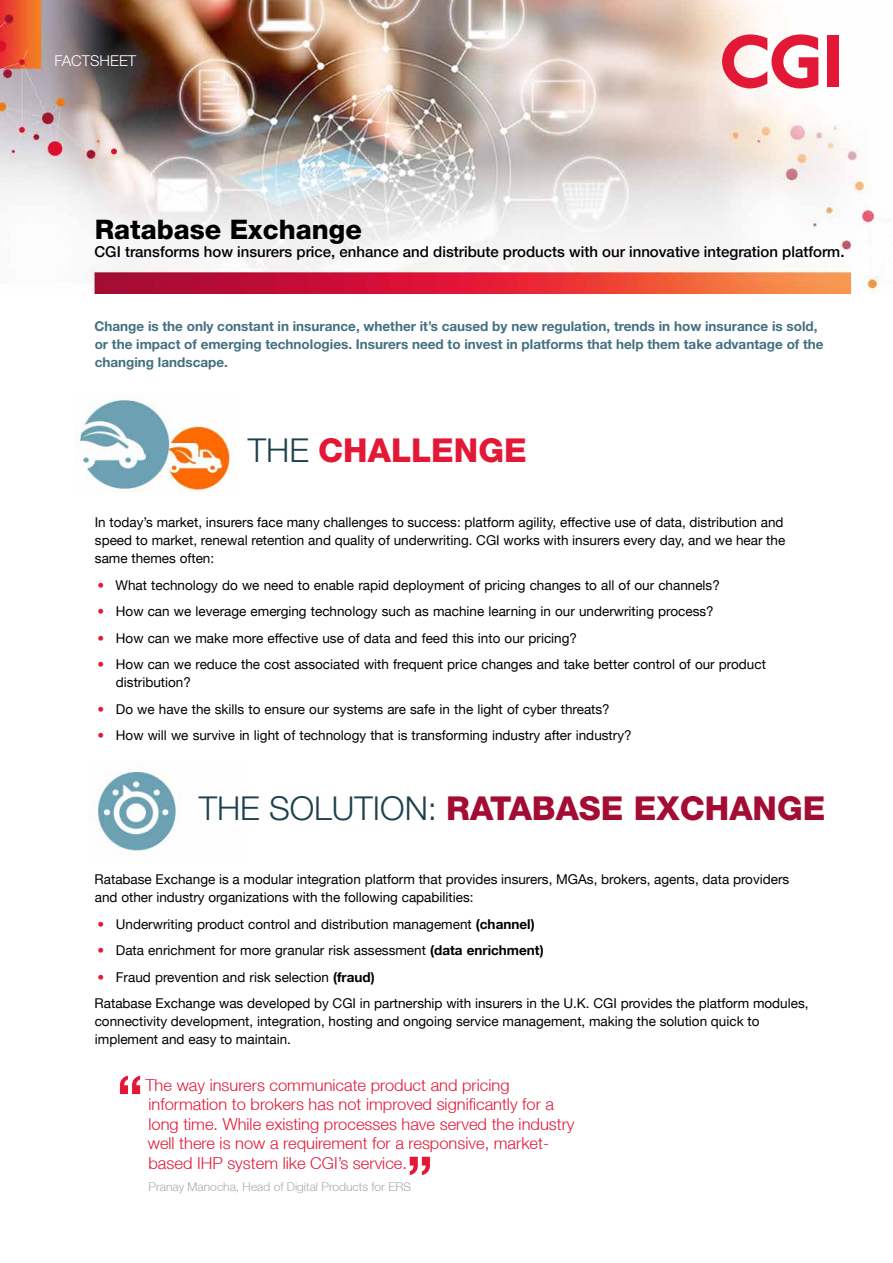
<style>
.page{position:relative;width:893px;height:1263px;background:#fff}
.page>*{position:absolute;margin:0;border:0;box-sizing:border-box;transform-origin:0 0}
.t1{font:800 33px "Helvetica Neue LT Std";color:#a30c33}
.t2{font:800 33px "Helvetica Neue LT Std";color:#e31837}
.t3{font:800 27px "Helvetica Neue LT Std";color:#000}
.t4{font:300 16.5px/19.5px "Helvetica Neue LT";color:#e31837}
.t5{font:500 15px "Helvetica Neue LT";color:#000}
.t6{font:300 15px "Helvetica Neue LT Std";color:#fff}
.t7{font:13.5px/18px "Helvetica Neue LT";color:#000}
.t8{font:700 13.5px/18px "Helvetica Neue LT Std";color:#427080}
.t9{font:300 12px "Helvetica Neue LT";color:#a7a9ac}
.s1{font-weight:300;color:#1f414d}
.s2{color:#e31937}
.s3{font-weight:700}
</style>
<div class="page">
<img style="left:0;top:0;width:883px;height:293px">
<svg style="left:722px;top:34px;width:96px;height:54px"></svg>
<div style="left:827px;top:36px;width:11px;height:51px;background:#e31837"></div>
<img style="left:76px;top:399px;width:158px;height:93px">
<img style="left:97px;top:771px;width:81px;height:81px">
<svg style="left:410px;top:1157px;width:20px;height:18px"></svg>
<svg style="left:120px;top:1076px;width:20px;height:18px"></svg>
<p class="t6" style="left:55px;top:52px;width:83px">FACTSHEET</p>
<h2 class="t3" style="left:95px;top:213px;width:269px">Ratabase Exchange</h2>
<p class="t5" style="left:94px;top:242px;width:751px">CGI transforms how insurers price, enhance and distribute products with our innovative integration platform.</p>
<p class="t8" style="left:95px;top:317px;width:731px">Change is the only constant in insurance, whether it’s caused by new regulation, trends in how insurance is sold, or the impact of emerging technologies. Insurers need to invest in platforms that help them take advantage of the changing landscape.</p>
<h1 class="t2" style="left:248px;top:430px;width:280px"><span class="s1">THE</span> CHALLENGE</h1>
<p class="t7" style="left:95px;top:513px;width:692px">In today’s market, insurers face many challenges to success: platform agility, effective use of data, distribution and speed to market, renewal retention and quality of underwriting. CGI works with insurers every day, and we hear the same themes often:</p>
<p class="t7" style="left:98px;top:576px;width:624px"><span class="s2">•</span> What technology do we need to enable rapid deployment of pricing changes to all of our channels?</p>
<p class="t7" style="left:98px;top:602px;width:618px"><span class="s2">•</span> How can we leverage emerging technology such as machine learning in our underwriting process?</p>
<p class="t7" style="left:98px;top:629px;width:481px"><span class="s2">•</span> How can we make more effective use of data and feed this into our pricing?</p>
<p class="t7" style="left:116px;top:655px;width:651px;text-indent:-18px"><span class="s2">•</span> How can we reduce the cost associated with frequent price changes and take better control of our product distribution?</p>
<p class="t7" style="left:98px;top:700px;width:514px"><span class="s2">•</span> Do we have the skills to ensure our systems are safe in the light of cyber threats?</p>
<p class="t7" style="left:98px;top:726px;width:535px"><span class="s2">•</span> How will we survive in light of technology that is transforming industry after industry?</p>
<h1 class="t1" style="left:199px;top:789px;width:628px"><span class="s1">THE SOLUTION:</span> RATABASE EXCHANGE</h1>
<p class="t7" style="left:95px;top:870px;width:696px">Ratabase Exchange is a modular integration platform that provides insurers, MGAs, brokers, agents, data providers and other industry organizations with the following capabilities:</p>
<p class="t7" style="left:98px;top:915px;width:438px"><span class="s2">•</span> Underwriting product control and distribution management <span class="s3">(channel)</span></p>
<p class="t7" style="left:98px;top:941px;width:448px"><span class="s2">•</span> Data enrichment for more granular risk assessment <span class="s3">(data enrichment)</span></p>
<p class="t7" style="left:95px;top:964px;width:715px;line-height:26.5px"><span class="s2">•</span> Fraud prevention and risk selection <span class="s3">(fraud)<br></span>Ratabase Exchange was developed by CGI in partnership with insurers in the U.K. CGI provides the platform modules,</p>
<p class="t7" style="left:95px;top:1012px;width:666px">connectivity development, integration, hosting and ongoing service management, making the solution quick to implement and easy to maintain.</p>
<p class="t4" style="left:145px;top:1075px;width:430px">The way insurers communicate product and pricing information to brokers has not improved significantly for a long time. While existing processes have served the industry well there is now a requirement for a responsive, market&shy;based IHP system like CGI’s service.</p>
<p class="t9" style="left:149px;top:1179px;width:264px">Pranay Manocha, Head of Digital Products for ERS</p>
</div>
